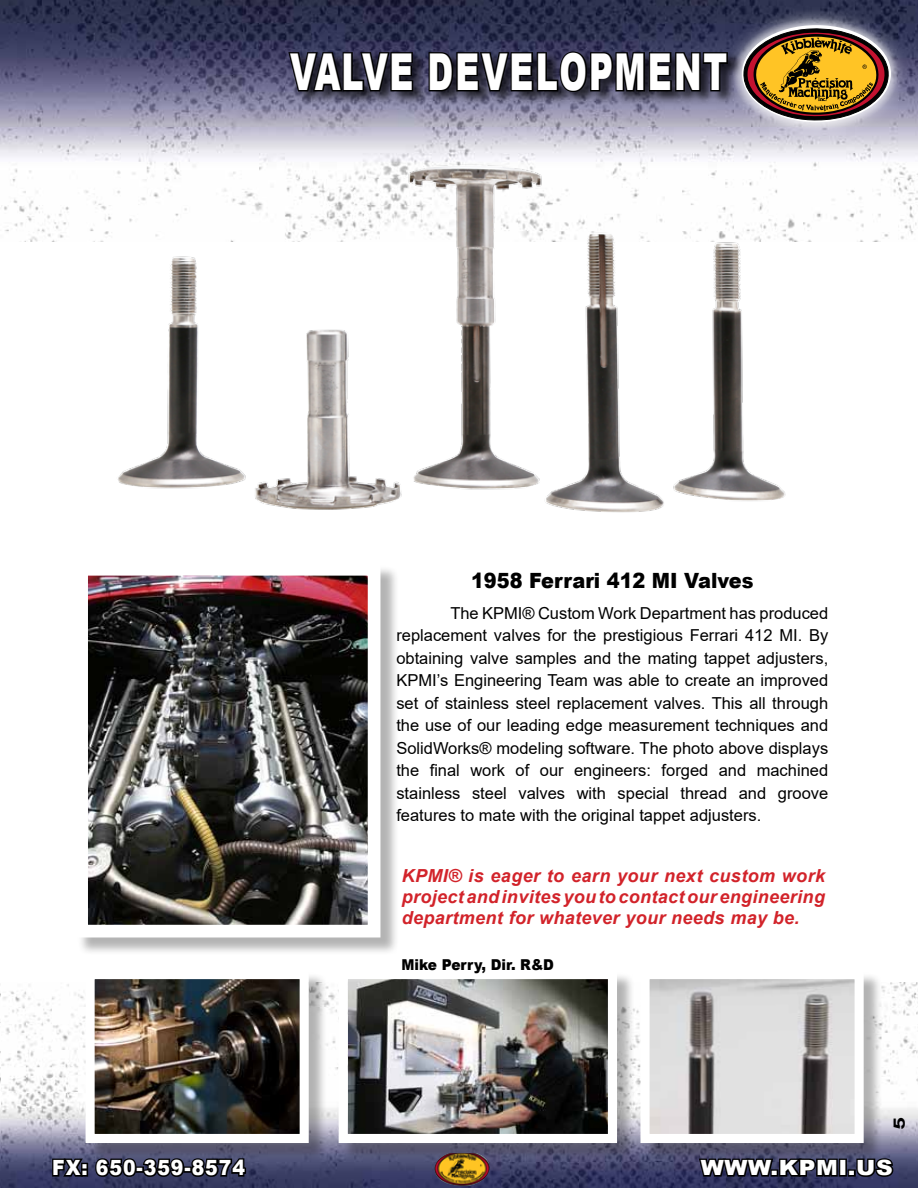
<style>
.page{position:relative;width:918px;height:1188px;background:#fff}
.page>*{position:absolute;margin:0;border:0;box-sizing:border-box;transform-origin:0 0}
.t1{font:900 50.85px "Arial";letter-spacing:.035em;color:#fff;scale:.65 1}
.t2{font:900 21px "Arial";color:#000;scale:.92 1}
.t3{font:900 21px "Arial";letter-spacing:.05em;color:#fff;scale:.9 1}
.t4{font:900 21px "Arial";letter-spacing:.025em;color:#fff;scale:1.1 1}
.t5{font:italic 700 18px/21px "Arial";letter-spacing:.02em;color:#d2232a;text-align:justify}
.t6{font:16.5px/22.5px "Arial";color:#000;text-align:justify}
.t7{font:700 15.75px "Arial";color:#000;scale:1.47 1}
.t8{font:900 15px "Arial";color:#000;scale:.92 1}
</style>
<div class="page">
<img style="left:0;top:983px;width:918px;height:205px">
<img style="left:433px;top:1162px;width:57px;height:24px">
<img style="left:0;top:0;width:918px;height:242px">
<svg style="left:51px;top:1157px;width:35px;height:21px"></svg>
<div style="left:81px;top:1163px;width:7px;height:7px;border:3px solid #000"></div>
<div style="left:81px;top:1169px;width:7px;height:8px;border:3px solid #000"></div>
<svg style="left:93px;top:1162px;width:155px;height:17px;background:#131522"></svg>
<svg style="left:697px;top:1162px;width:142px;height:19px;background:#1a1b2f"></svg>
<div style="left:839px;top:1159px;width:8px;height:18px;border:3px solid #000"></div>
<div style="left:848px;top:1169px;width:8px;height:8px;border:3px solid #000"></div>
<svg style="left:855px;top:1156px;width:41px;height:23px"></svg>
<div style="left:723px;top:6px;width:186px;height:135px;background:#fff;opacity:.97"></div>
<svg style="left:733px;top:18px;width:166px;height:113px;background:#87889d"></svg>
<svg style="left:743px;top:28px;width:146px;height:93px;background:#9c773e"></svg>
<div style="left:288px;top:50px;width:455px;height:56px;background:#000;opacity:.73"></div>
<svg style="left:287px;top:48px;width:128px;height:46px;background:#212030"></svg>
<svg style="left:427px;top:27px;width:302px;height:67px;background:#242539"></svg>
<img style="left:77px;top:129px;width:752px;height:384px">
<div style="left:341px;top:972px;width:295px;height:190px;background:#000;opacity:.3"></div>
<img style="left:349px;top:980px;width:258px;height:153px">
<div style="left:339px;top:970px;width:278px;height:173px;border:9px solid #fff"></div>
<div style="left:88px;top:972px;width:240px;height:190px;background:#000;opacity:.3"></div>
<img style="left:96px;top:980px;width:203px;height:153px">
<div style="left:86px;top:970px;width:223px;height:173px;border:9px solid #fff"></div>
<div style="left:78px;top:565px;width:321px;height:391px;background:#000;opacity:.3"></div>
<img style="left:89px;top:577px;width:277px;height:347px">
<div style="left:75px;top:563px;width:305px;height:375px;border:13px solid #fff"></div>
<div style="left:643px;top:972px;width:240px;height:190px;background:#000;opacity:.3"></div>
<img style="left:650px;top:980px;width:204px;height:153px">
<div style="left:640px;top:970px;width:224px;height:173px;border:9px solid #fff"></div>
<h1 class="t1" style="left:290px;top:35px;width:254px">VALVE developme</h1>
<h1 class="t1" style="left:674px;top:35px;width:69px">nt</h1>
<p class="t2" style="left:471px;top:565px;width:309px">1958 Ferrari 412 MI Valves</p>
<p class="t6" style="left:396px;top:602px;width:433px;text-indent:54px">The KPMI® Custom Work Department has produced replacement valves for the prestigious Ferrari 412 MI. By obtaining valve samples and the mating tappet adjusters, KPMI’s Engineering Team was able to create an improved set of stainless steel replacement valves. This all through the use of our leading edge measurement techniques and SolidWorks® modeling software. The photo above displays the final work of our engineers: forged and machined stainless steel valves with special thread and groove features to mate with the original tappet adjusters.</p>
<p class="t5" style="left:402px;top:866px;width:425px">KPMI® is eager to earn your next custom work project and invites you to contact our engineering department for whatever your needs may be.</p>
<p class="t8" style="left:402px;top:954px;width:167px">Mike Perry, Dir. R&amp;D</p>
<p class="t7" style="left:888px;top:1130px;width:10px;rotate:-90deg">5</p>
<p class="t3" style="left:52px;top:1152px;width:216px">FX: 650-359-8574</p>
<p class="t4" style="left:701px;top:1152px;width:176px">WWW.KPMI.US</p>
</div>
